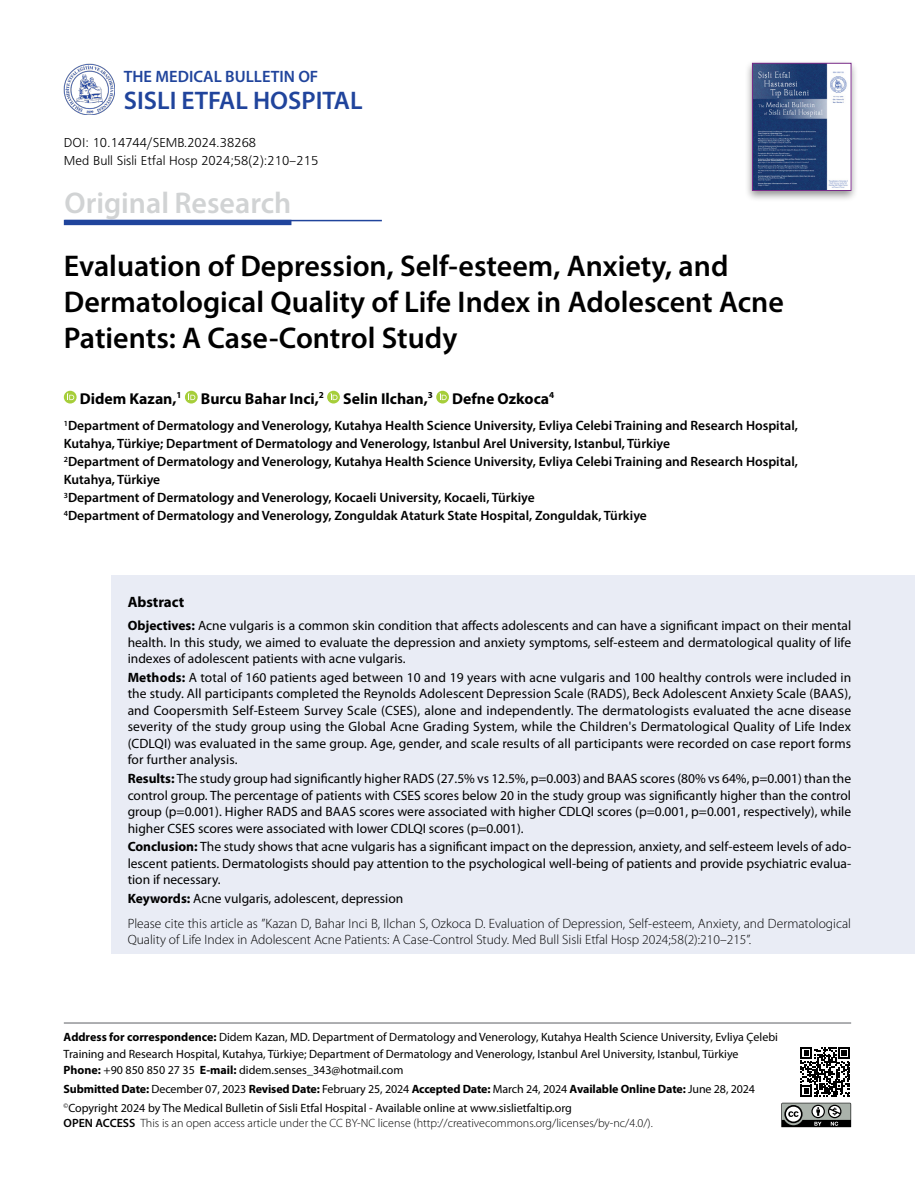
<style>
.page{position:relative;width:915px;height:1191px;background:#fff}
.page>*{position:absolute;margin:0;border:0;box-sizing:border-box;transform-origin:0 0}
.t1{font:600 30px/36px "Myriad Pro";color:#000}
.t2{font:600 30px "Myriad Pro";color:#d1d3d4}
.t3{font:600 25.5px "Myriad Pro";color:#20449c}
.t4{font:600 16.5px "Myriad Pro";color:#20449c}
.t5{font:700 15.75px "Myriad Pro";color:#000}
.t6{font:700 15px "Myriad Pro";color:#000}
.t7{font:13.5px/16.5px "Myriad Pro";color:#000;text-align:justify}
.t8{font:600 13.5px/18px "Myriad Pro";color:#000}
.t9{font:300 13.5px/25px "Myriad Pro";color:#000}
.t10{font:13.5px/18px "Frugal Normal Tr";color:#000}
.t11{font:12px/16.5px "Myriad Pro";color:#000}
.t12{font:300 12px "Myriad Pro";color:#000}
.s1{font-weight:700}
.s2{font-weight:400}
.s3{font-weight:600}
</style>
<div class="page">
<div style="left:112px;top:575px;width:802px;height:378px;background:#e9ecf5"></div>
<svg style="left:64px;top:391px;width:13px;height:12px"></svg>
<svg style="left:67px;top:393px;width:7px;height:7px"></svg>
<svg style="left:185px;top:391px;width:13px;height:12px"></svg>
<svg style="left:188px;top:393px;width:7px;height:7px"></svg>
<svg style="left:327px;top:391px;width:13px;height:12px"></svg>
<svg style="left:330px;top:393px;width:7px;height:7px"></svg>
<svg style="left:436px;top:391px;width:13px;height:12px"></svg>
<svg style="left:439px;top:393px;width:7px;height:7px"></svg>
<hr style="left:64px;top:1022px;width:786px;height:1px;background:#939598">
<img style="left:64px;top:64px;width:51px;height:51px">
<div style="left:744px;top:59px;width:114px;height:143px;background:#000;opacity:.43"></div>
<img style="left:754px;top:65px;width:94px;height:124px">
<div style="left:752px;top:63px;width:98px;height:128px;border:1px solid #792b88"></div>
<svg style="left:781px;top:1047px;width:71px;height:81px"></svg>
<hr style="left:65px;top:220px;width:317px;height:1px;background:#20449c">
<div style="left:64px;top:220px;width:227px;height:5px;background:#20449c"></div>
<p class="t4" style="left:124px;top:66px;width:196px">THE MEDICAL BULLETIN OF</p>
<h2 class="t3" style="left:124px;top:84px;width:240px">SISLI ETFAL HOSPITAL</h2>
<p class="t10" style="left:64px;top:133px;width:256px">DOI: 10.14744/SEMB.2024.38268<br>Med Bull Sisli Etfal Hosp 2024;58(2):210–215</p>
<h1 class="t2" style="left:65px;top:184px;width:228px">Original Research</h1>
<h1 class="t1" style="left:64px;top:247px;width:721px">Evaluation of Depression, Self-esteem, Anxiety, and<br>Dermatological Quality of Life Index in Adolescent Acne<br>Patients: A Case-Control Study</h1>
<p class="t5" style="left:80px;top:388px;width:476px">Didem Kazan,<sup>1</sup> Burcu Bahar Inci,<sup>2</sup> Selin Ilchan,<sup>3</sup> Defne Ozkoca<sup>4</sup></p>
<p class="t8" style="left:64px;top:416px;width:735px"><sup>1</sup>Department of Dermatology and Venerology, Kutahya Health Science University, Evliya Celebi Training and Research Hospital, Kutahya, Türkiye; Department of Dermatology and Venerology, Istanbul Arel University, Istanbul, Türkiye<br><sup>2</sup>Department of Dermatology and Venerology, Kutahya Health Science University, Evliya Celebi Training and Research Hospital, Kutahya, Türkiye<br><sup>3</sup>Department of Dermatology and Venerology, Kocaeli University, Kocaeli, Türkiye<br><sup>4</sup>Department of Dermatology and Venerology, Zonguldak Ataturk State Hospital, Zonguldak, Türkiye</p>
<p class="t6" style="left:128px;top:592px;width:58px">Abstract</p>
<p class="t7" style="left:128px;top:617px;width:724px"><span class="s1">Objectives:</span> Acne vulgaris is a common skin condition that affects adolescents and can have a significant impact on their mental health. In this study, we aimed to evaluate the depression and anxiety symptoms, self-esteem and dermatological quality of life indexes of adolescent patients with acne vulgaris.</p>
<p class="t7" style="left:128px;top:669px;width:724px"><span class="s1">Methods:</span> A total of 160 patients aged between 10 and 19 years with acne vulgaris and 100 healthy controls were included in the study. All participants completed the Reynolds Adolescent Depression Scale (RADS), Beck Adolescent Anxiety Scale (BAAS), and Coopersmith Self-Esteem Survey Scale (CSES), alone and independently. The dermatologists evaluated the acne disease severity of the study group using the Global Acne Grading System, while the Children's Dermatological Quality of Life Index (CDLQI) was evaluated in the same group. Age, gender, and scale results of all participants were recorded on case report forms for further analysis.</p>
<p class="t7" style="left:128px;top:770px;width:724px"><span class="s1">Results:</span> The study group had significantly higher RADS (27.5% vs 12.5%, p=0.003) and BAAS scores (80% vs 64%, p=0.001) than the control group. The percentage of patients with CSES scores below 20 in the study group was significantly higher than the control group (p=0.001). Higher RADS and BAAS scores were associated with higher CDLQI scores (p=0.001, p=0.001, respectively), while higher CSES scores were associated with lower CDLQI scores (p=0.001).</p>
<p class="t7" style="left:128px;top:838px;width:724px"><span class="s1">Conclusion:</span> The study shows that acne vulgaris has a significant impact on the depression, anxiety, and self-esteem levels of ado&shy;lescent patients. Dermatologists should pay attention to the psychological well-being of patients and provide psychiatric evalua&shy;tion if necessary.</p>
<p class="t9" style="left:128px;top:886px;width:724px"><span class="s1">Keywords:</span> <span class="s2">Acne vulgaris, adolescent, depression<br></span>Please cite this article as ”Kazan D, Bahar Inci B, Ilchan S, Ozkoca D. Evaluation of Depression, Self-esteem, Anxiety, and Dermatological</p>
<p class="t9" style="left:128px;top:927px;width:624px">Quality of Life Index in Adolescent Acne Patients: A Case-Control Study. Med Bull Sisli Etfal Hosp 2024;58(2):210–215”.</p>
<p class="t11" style="left:64px;top:1028px;width:715px"><span class="s1">Address for correspondence:</span> Didem Kazan, MD. Department of Dermatology and Venerology, Kutahya Health Science University, Evliya Çelebi<br>Training and Research Hospital, Kutahya, Türkiye; Department of Dermatology and Venerology, Istanbul Arel University, Istanbul, Türkiye<br><span class="s1">Phone:</span> +90 850 850 27 35 <span class="s1">E-mail:</span> didem.senses_343@hotmail.com</p>
<p class="t11" style="left:64px;top:1079px;width:692px;line-height:18.6px"><span class="s1">Submitted Date:</span> December 07, 2023 <span class="s1">Revised Date:</span> February 25, 2024 <span class="s1">Accepted Date:</span> March 24, 2024 <span class="s1">Available Online Date:</span> June 28, 2024 <sup>©</sup>Copyright 2024 by The Medical Bulletin of Sisli Etfal Hospital - Available online at www.sislietfaltip.org</p>
<p class="t12" style="left:64px;top:1116px;width:590px"><span class="s3">OPEN ACCESS</span> This is an open access article under the CC BY-NC license (http://creativecommons.org/licenses/by-nc/4.0/).</p>
</div>
